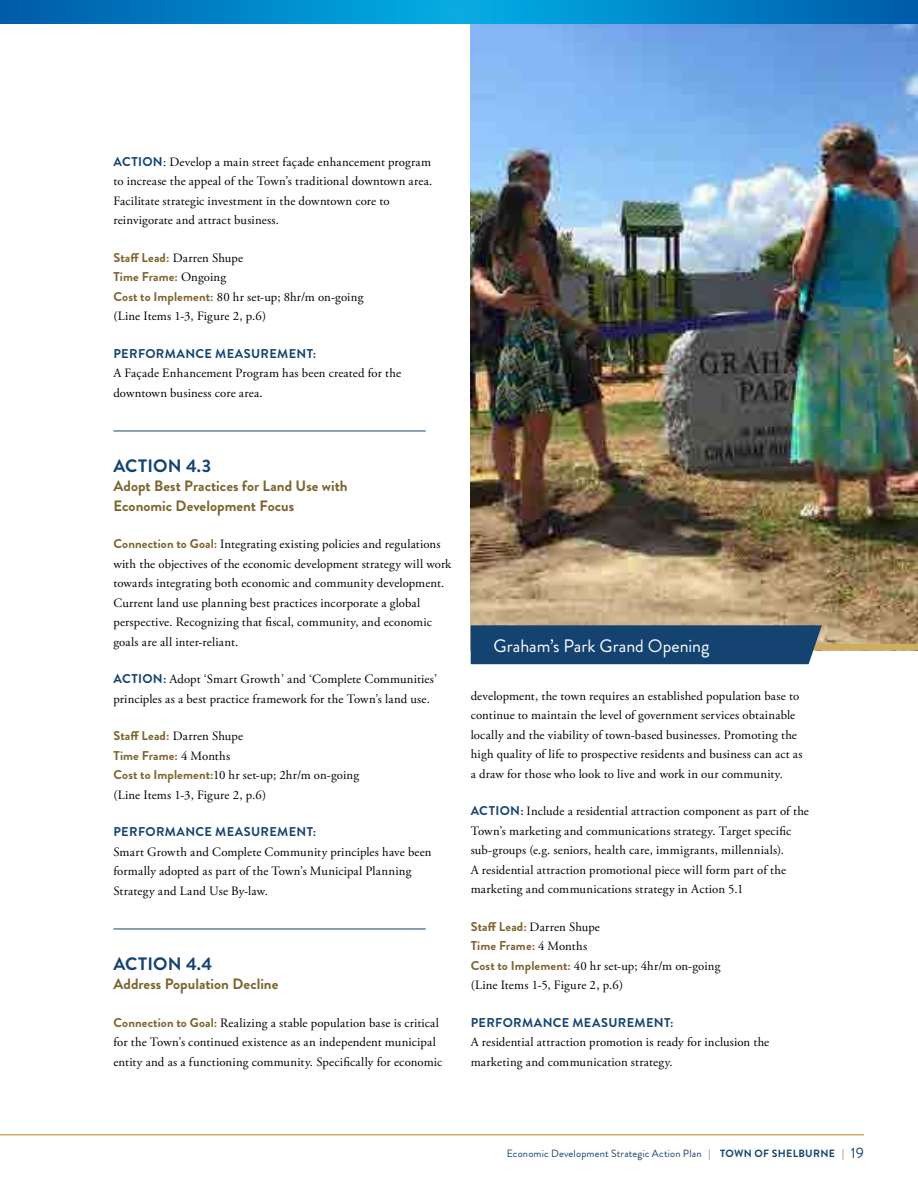
<style>
.page{position:relative;width:918px;height:1188px;background:#fff}
.page>*{position:absolute;margin:0;border:0;box-sizing:border-box;transform-origin:0 0}
.t1{font:18px "Brandon Grotesque";color:#fff}
.t2{font:700 18px "Brandon Grotesque";letter-spacing:.015em;color:#144372}
.t3{font:700 15px/19.5px "Brandon Grotesque";letter-spacing:.005em;color:#7c642c}
.t4{font:12.75px/19.5px "Adobe Garamond Pro";letter-spacing:.015em;color:#000}
.t5{font:700 12.75px "Brandon Grotesque";letter-spacing:.025em;color:#144372}
.t6{font:700 12.75px "Brandon Grotesque";letter-spacing:.01em;color:#7c642c}
.t7{font:10.5px "Brandon Grotesque";letter-spacing:.02em;color:#144372}
.s1{font-family:"Brandon Grotesque";font-weight:700;color:#144372}
.s2{font-family:"Brandon Grotesque";font-weight:700;color:#7c642c}
.s3{font-family:"Adobe Garamond Pro";font-weight:400;color:#000}
.s4{font-weight:500;color:#7c642c}
.s5{font-weight:700}
.s6{font-size:15px}
</style>
<div class="page">
<hr style="left:0;top:1134px;width:864px;height:2px;background:#d0ad5e">
<hr style="left:113px;top:431px;width:313px;height:1px;background:#144372">
<hr style="left:113px;top:929px;width:313px;height:1px;background:#144372">
<img style="left:471px;top:24px;width:447px;height:621px">
<svg style="left:0;top:0;width:918px;height:24px;background:#0083c6"></svg>
<div style="left:487px;top:645px;width:431px;height:5px;background:#d0ad5e"></div>
<div style="left:471px;top:625px;width:351px;height:39px;background:#144372"></div>
<p class="t4" style="left:113px;top:153px;width:321px"><span class="s1">ACTION</span>: Develop a main street façade enhancement program to increase the appeal of the Town’s traditional downtown area.<br>Facilitate strategic investment in the downtown core to reinvigorate and attract business.</p>
<p class="t4" style="left:113px;top:248px;width:131px"><span class="s2">Staff Lead:</span> Darren Shupe</p>
<p class="t6" style="left:113px;top:268px;width:114px">Time Frame: <span class="s3">Ongoing</span></p>
<p class="t4" style="left:113px;top:287px;width:251px"><span class="s2">Cost to Implement:</span> 80 hr set-up; 8hr/m on-going (Line Items 1-3, Figure 2, p.6)</p>
<p class="t5" style="left:113px;top:345px;width:204px">PERFORMANCE MEASUREMENT:</p>
<p class="t4" style="left:113px;top:364px;width:289px">A Façade Enhancement Program has been created for the downtown business core area.</p>
<h1 class="t2" style="left:114px;top:453px;width:99px">ACTION 4.3</h1>
<p class="t3" style="left:113px;top:477px;width:236px">Adopt Best Practices for Land Use with<br>Economic Development Focus</p>
<p class="t4" style="left:113px;top:535px;width:340px"><span class="s2">Connection to Goal:</span> Integrating existing policies and regulations with the objectives of the economic development strategy will work towards integrating both economic and community development.<br>Current land use planning best practices incorporate a global perspective. Recognizing that fiscal, community, and economic goals are all inter-reliant.</p>
<p class="t4" style="left:113px;top:670px;width:325px"><span class="s1">ACTION:</span> Adopt ‘Smart Growth’ and ‘Complete Communities’ principles as a best practice framework for the Town’s land use.</p>
<p class="t4" style="left:113px;top:727px;width:131px"><span class="s2">Staff Lead:</span> Darren Shupe</p>
<p class="t6" style="left:113px;top:747px;width:118px">Time Frame: <span class="s3">4 Months</span></p>
<p class="t4" style="left:113px;top:766px;width:247px"><span class="s2">Cost to Implement:</span>10 hr set-up; 2hr/m on-going (Line Items 1-3, Figure 2, p.6)</p>
<p class="t5" style="left:114px;top:823px;width:204px">PERFORMANCE MEASUREMENT:</p>
<p class="t4" style="left:113px;top:842px;width:320px">Smart Growth and Complete Community principles have been formally adopted as part of the Town’s Municipal Planning<br>Strategy and Land Use By-law.</p>
<h1 class="t2" style="left:114px;top:951px;width:100px">ACTION 4.4</h1>
<p class="t3" style="left:113px;top:975px;width:167px">Address Population Decline</p>
<p class="t4" style="left:113px;top:1014px;width:330px"><span class="s2">Connection to Goal:</span> Realizing a stable population base is critical for the Town’s continued existence as an independent municipal entity and as a functioning community. Specifically for economic</p>
<h1 class="t1" style="left:494px;top:633px;width:217px">Graham’s Park Grand Opening</h1>
<p class="t4" style="left:471px;top:687px;width:333px">development, the town requires an established population base to continue to maintain the level of government services obtainable locally and the viability of town-based businesses. Promoting the high quality of life to prospective residents and business can act as a draw for those who look to live and work in our community.</p>
<p class="t4" style="left:471px;top:802px;width:340px"><span class="s1">ACTION:</span> Include a residential attraction component as part of the Town’s marketing and communications strategy. Target specific sub-groups (e.g. seniors, health care, immigrants, millennials).<br>A residential attraction promotional piece will form part of the marketing and communications strategy in Action 5.1</p>
<p class="t4" style="left:471px;top:918px;width:131px"><span class="s2">Staff Lead:</span> Darren Shupe</p>
<p class="t6" style="left:471px;top:937px;width:118px">Time Frame: <span class="s3">4 Months</span></p>
<p class="t4" style="left:471px;top:956px;width:251px"><span class="s2">Cost to Implement:</span> 40 hr set-up; 4hr/m on-going (Line Items 1-5, Figure 2, p.6)</p>
<p class="t5" style="left:471px;top:1014px;width:204px">PERFORMANCE MEASUREMENT:</p>
<p class="t4" style="left:471px;top:1033px;width:300px">A residential attraction promotion is ready for inclusion the marketing and communication strategy.</p>
<p class="t7" style="left:507px;top:1146px;width:359px">Economic Development Strategic Action Plan <span class="s4">|</span> <span class="s5">TOWN OF SHELBURNE</span> <span class="s4">|</span> <span class="s6">19</span></p>
</div>
